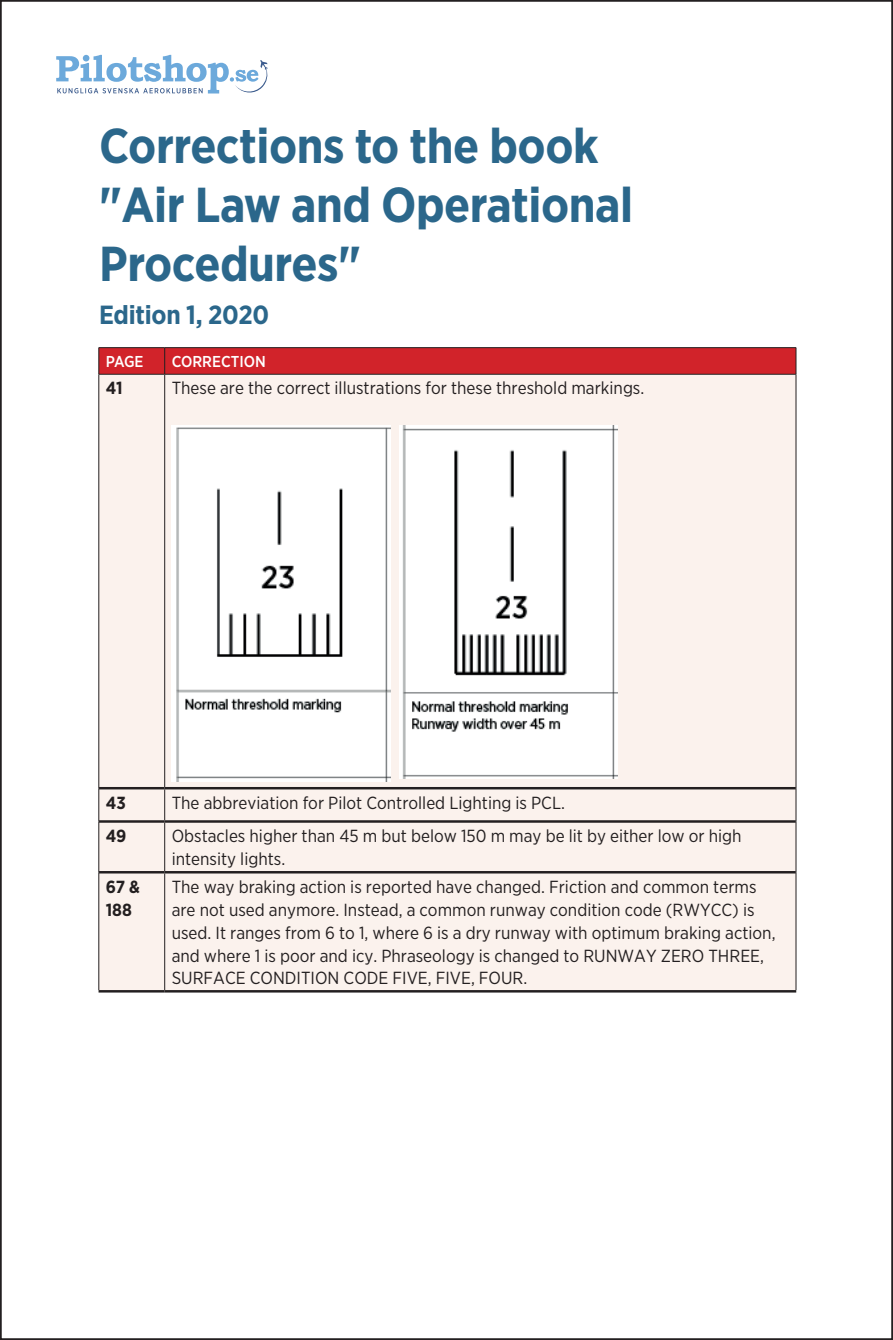
<style>
.page{position:relative;width:893px;height:1340px;background:#fff}
.page>*{position:absolute;margin:0;border:0;box-sizing:border-box;transform-origin:0 0}
.t1{font:700 49px/58.8px "Gotham Narrow";letter-spacing:-.01em;color:#2b678b}
.t2{font:700 26.25px "Gotham Narrow";letter-spacing:-.01em;color:#2b678b}
.t3{font:17.5px/22.8px "Gotham Narrow";color:#231f20}
.t4{font:700 17.5px/22.8px "Gotham Narrow";letter-spacing:-.005em;color:#231f20}
.t5{font:500 15.75px "Gotham Narrow";color:#fff}
</style>
<div class="page">
<div style="left:100px;top:375px;width:696px;height:615px;background:#fbf2ed"></div>
<svg style="left:99px;top:347px;width:698px;height:27px"></svg>
<hr style="left:99px;top:374px;width:66px;height:1px;background:#231f20">
<hr style="left:165px;top:374px;width:631px;height:1px;background:#231f20">
<hr style="left:99px;top:374px;width:1px;height:414px;background:#231f20">
<hr style="left:164px;top:374px;width:1px;height:413px;background:#231f20">
<hr style="left:796px;top:374px;width:1px;height:414px;background:#231f20">
<hr style="left:99px;top:788px;width:1px;height:33px;background:#231f20">
<hr style="left:164px;top:789px;width:1px;height:31px;background:#231f20">
<hr style="left:796px;top:788px;width:1px;height:33px;background:#231f20">
<hr style="left:99px;top:821px;width:1px;height:51px;background:#231f20">
<hr style="left:164px;top:822px;width:1px;height:49px;background:#231f20">
<hr style="left:796px;top:821px;width:1px;height:51px;background:#231f20">
<hr style="left:99px;top:872px;width:1px;height:118px;background:#231f20">
<hr style="left:164px;top:873px;width:1px;height:117px;background:#231f20">
<hr style="left:796px;top:872px;width:1px;height:118px;background:#231f20">
<hr style="left:99px;top:787px;width:66px;height:2px;background:#231f20">
<hr style="left:165px;top:787px;width:631px;height:2px;background:#231f20">
<hr style="left:99px;top:820px;width:66px;height:2px;background:#231f20">
<hr style="left:165px;top:820px;width:631px;height:2px;background:#231f20">
<hr style="left:99px;top:871px;width:66px;height:2px;background:#231f20">
<hr style="left:165px;top:871px;width:631px;height:2px;background:#231f20">
<hr style="left:99px;top:990px;width:66px;height:2px;background:#231f20">
<hr style="left:165px;top:990px;width:631px;height:2px;background:#231f20">
<img style="left:172px;top:425px;width:219px;height:356px">
<img style="left:399px;top:425px;width:218px;height:353px">
<svg style="left:56px;top:55px;width:212px;height:38px"></svg>
<h1 class="t1" style="left:99px;top:116px;width:535px">Corrections to the book "Air Law and Operational<br>Procedures"</h1>
<h2 class="t2" style="left:99px;top:298px;width:171px">Edition 1, 2020</h2>
<p class="t5" style="left:106px;top:352px;width:39px">PAGE</p>
<p class="t5" style="left:172px;top:352px;width:96px">CORRECTION</p>
<p class="t4" style="left:106px;top:376px;width:18px">41</p>
<p class="t3" style="left:172px;top:376px;width:474px">These are the correct illustrations for these threshold markings.</p>
<p class="t4" style="left:106px;top:791px;width:22px">43</p>
<p class="t3" style="left:172px;top:791px;width:395px">The abbreviation for Pilot Controlled Lighting is PCL.</p>
<p class="t4" style="left:106px;top:824px;width:22px">49</p>
<p class="t3" style="left:172px;top:824px;width:571px">Obstacles higher than 45 m but below 150 m may be lit by either low or high intensity lights.</p>
<p class="t4" style="left:106px;top:875px;width:36px">67 &amp;<br>188</p>
<p class="t3" style="left:172px;top:875px;width:605px">The way braking action is reported have changed. Friction and common terms are not used anymore. Instead, a common runway condition code (RWYCC) is used. It ranges from 6 to 1, where 6 is a dry runway with optimum braking action, and where 1 is poor and icy. Phraseology is changed to RUNWAY ZERO THREE, SURFACE CONDITION CODE FIVE, FIVE, FOUR.</p>
</div>
